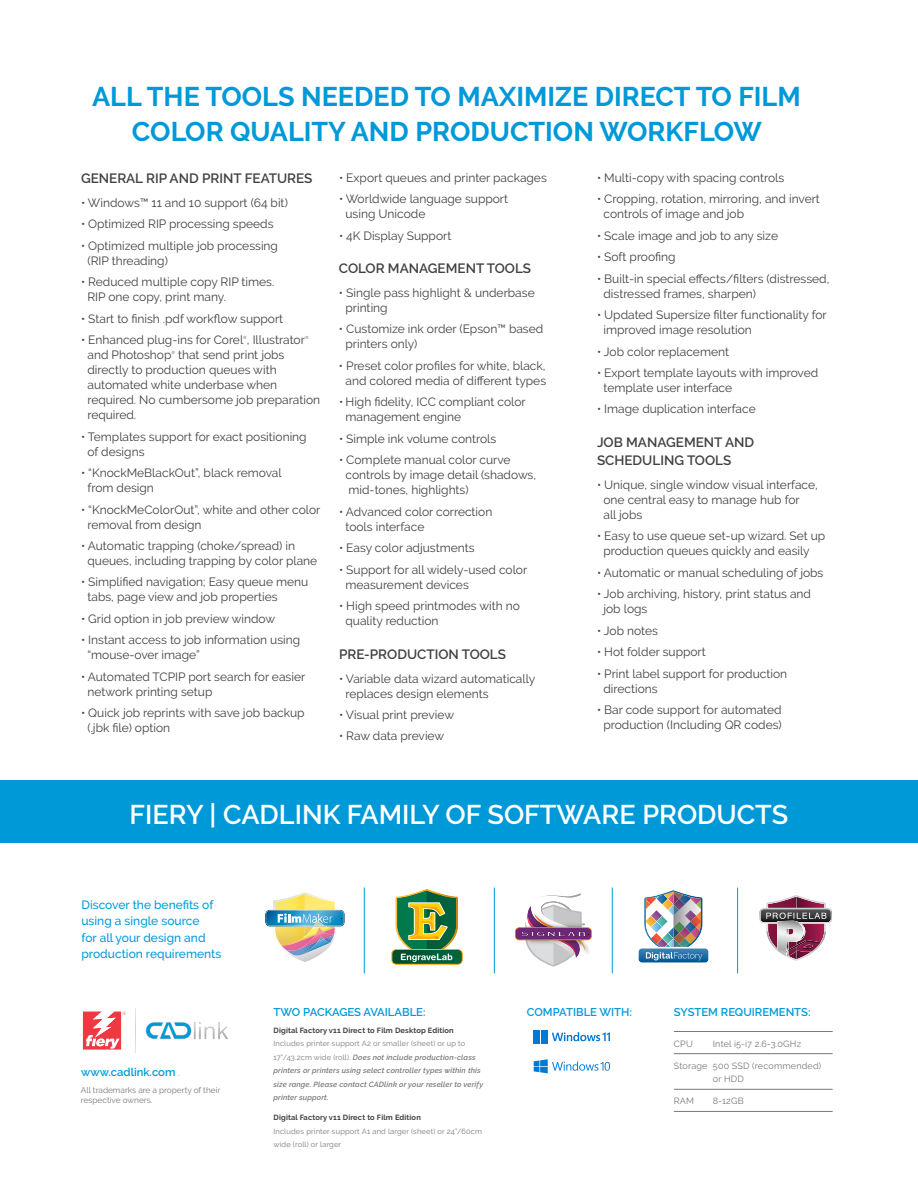
<style>
.page{position:relative;width:918px;height:1188px;background:#fff}
.page>*{position:absolute;margin:0;border:0;box-sizing:border-box;transform-origin:0 0}
.t1{font:700 27px/34.5px "Raleway";color:#0099d8;text-align:center}
.t2{font:600 27px "Raleway";color:#fff}
.t3{font:600 13.5px/18px "Raleway";color:#414042}
.t4{font:12px/15px "Raleway";color:#414042}
.t5{font:500 12px/16.5px "Raleway";color:#0099d8}
.t6{font:600 11.25px "Raleway";color:#0099d8}
.t7{font:9px/13.5px "Raleway";letter-spacing:.02em;color:#77787b}
.t8{font:8.25px/10.5px "Raleway";color:#77787b}
.t9{font:italic 600 7.5px/13.5px "Raleway";letter-spacing:.02em;color:#77787b}
.t10{font:700 7.5px "Raleway";letter-spacing:.02em;color:#414042}
.t11{font:7.5px/13.5px "Raleway";letter-spacing:.02em;color:#77787b}
.t12{font:4.35px "Raleway";color:#414042}
.s1{font-weight:400;font-size:8.25px;color:#77787b}
.s2{font-weight:400;font-style:normal}
</style>
<div class="page">
<div style="left:0;top:780px;width:918px;height:62px;background:#0099d8"></div>
<img style="left:265px;top:892px;width:80px;height:70px">
<svg style="left:391px;top:889px;width:72px;height:76px"></svg>
<svg style="left:515px;top:893px;width:77px;height:74px"></svg>
<img style="left:638px;top:890px;width:71px;height:73px">
<svg style="left:759px;top:895px;width:73px;height:66px"></svg>
<hr style="left:364px;top:888px;width:1px;height:85px;background:#0099d8">
<hr style="left:494px;top:888px;width:1px;height:85px;background:#0099d8">
<hr style="left:612px;top:888px;width:1px;height:85px;background:#0099d8">
<hr style="left:737px;top:888px;width:1px;height:85px;background:#0099d8">
<hr style="left:674px;top:1031px;width:159px;height:1px;background:#77787b">
<hr style="left:674px;top:1053px;width:159px;height:1px;background:#77787b">
<hr style="left:674px;top:1089px;width:159px;height:1px;background:#77787b">
<hr style="left:674px;top:1111px;width:159px;height:1px;background:#77787b">
<svg style="left:145px;top:1022px;width:83px;height:17px"></svg>
<svg style="left:83px;top:1012px;width:43px;height:38px"></svg>
<div style="left:533px;top:1030px;width:7px;height:7px;background:#0078d4"></div>
<div style="left:541px;top:1030px;width:7px;height:7px;background:#0078d4"></div>
<div style="left:533px;top:1037px;width:7px;height:7px;background:#0078d4"></div>
<div style="left:541px;top:1037px;width:7px;height:7px;background:#0078d4"></div>
<svg style="left:552px;top:1032px;width:58px;height:9px"></svg>
<svg style="left:534px;top:1059px;width:76px;height:14px"></svg>
<h1 class="t1" style="left:92px;top:82px;width:710px">ALL THE TOOLS NEEDED TO MAXIMIZE DIRECT TO FILM<br>COLOR QUALITY AND PRODUCTION WORKFLOW</h1>
<p class="t3" style="left:81px;top:170px;width:233px">GENERAL RIP AND PRINT FEATURES</p>
<p class="t4" style="left:81px;top:196px;width:208px">• Windows™ 11 and 10 support (64 bit)</p>
<p class="t4" style="left:81px;top:218px;width:194px">• Optimized RIP processing speeds</p>
<p class="t4" style="left:87px;top:238px;width:192px;text-indent:-6px">• Optimized multiple job processing (RIP threading)</p>
<p class="t4" style="left:87px;top:276px;width:188px;text-indent:-6px">• Reduced multiple copy RIP times.<br>RIP one copy, print many.</p>
<p class="t4" style="left:81px;top:311px;width:204px">• Start to finish .pdf workflow support</p>
<p class="t4" style="left:81px;top:333px;width:226px">• Enhanced plug-ins for Corel , Illustrator</p>
<p class="t12" style="left:243px;top:335px;width:5px">®</p>
<p class="t12" style="left:305px;top:335px;width:5px">®</p>
<p class="t4" style="left:87px;top:347px;width:234px;text-indent:91px">that send print jobs directly to production queues with automated white underbase when required. No cumbersome job preparation required.</p>
<p class="t4" style="left:87px;top:429px;width:221px;text-indent:-6px">• Templates support for exact positioning of designs</p>
<p class="t4" style="left:87px;top:465px;width:196px;text-indent:-6px">• “KnockMeBlackOut”, black removal from design</p>
<p class="t4" style="left:87px;top:502px;width:235px;text-indent:-6px">• “KnockMeColorOut”, white and other color removal from design</p>
<p class="t4" style="left:87px;top:539px;width:231px;text-indent:-6px">• Automatic trapping (choke/spread) in queues, including trapping by color plane</p>
<p class="t4" style="left:87px;top:575px;width:222px;text-indent:-6px">• Simplified navigation; Easy queue menu tabs, page view and job properties</p>
<p class="t4" style="left:81px;top:611px;width:196px">• Grid option in job preview window</p>
<p class="t4" style="left:87px;top:633px;width:214px;text-indent:-6px">• Instant access to job information using “mouse-over image”</p>
<p class="t4" style="left:87px;top:670px;width:219px;text-indent:-6px">• Automated TCPIP port search for easier network printing setup</p>
<p class="t4" style="left:87px;top:706px;width:219px;text-indent:-6px">• Quick job reprints with save job backup (.jbk file) option</p>
<p class="t4" style="left:87px;top:348px;width:85px">and Photoshop</p>
<p class="t12" style="left:171px;top:350px;width:5px">®</p>
<p class="t4" style="left:339px;top:170px;width:209px">• Export queues and printer packages</p>
<p class="t4" style="left:345px;top:193px;width:164px;text-indent:-6px">• Worldwide language support using Unicode</p>
<p class="t4" style="left:339px;top:228px;width:114px">• 4K Display Support</p>
<p class="t3" style="left:339px;top:260px;width:194px">COLOR MANAGEMENT TOOLS</p>
<p class="t4" style="left:345px;top:285px;width:191px;text-indent:-6px">• Single pass highlight &amp; underbase printing</p>
<p class="t4" style="left:345px;top:323px;width:199px;text-indent:-6px">• Customize ink order (Epson™ based printers only)</p>
<p class="t4" style="left:339px;top:358px;width:209px;text-align:center">• Preset color profiles for white, black, and colored media of different types</p>
<p class="t4" style="left:345px;top:395px;width:182px;text-indent:-6px">• High fidelity, ICC compliant color management engine</p>
<p class="t4" style="left:339px;top:431px;width:159px">• Simple ink volume controls</p>
<p class="t4" style="left:345px;top:454px;width:192px;text-indent:-6px">• Complete manual color curve controls by image detail (shadows, mid-tones, highlights)</p>
<p class="t4" style="left:345px;top:505px;width:148px;text-indent:-6px">• Advanced color correction tools interface</p>
<p class="t4" style="left:339px;top:540px;width:137px">• Easy color adjustments</p>
<p class="t4" style="left:345px;top:562px;width:183px;text-indent:-6px">• Support for all widely-used color measurement devices</p>
<p class="t4" style="left:345px;top:600px;width:176px;text-indent:-6px">• High speed printmodes with no quality reduction</p>
<p class="t3" style="left:339px;top:646px;width:169px">PRE-PRODUCTION TOOLS</p>
<p class="t4" style="left:345px;top:671px;width:191px;text-indent:-6px">• Variable data wizard automatically replaces design elements</p>
<p class="t4" style="left:339px;top:707px;width:117px">• Visual print preview</p>
<p class="t4" style="left:339px;top:730px;width:107px">• Raw data preview</p>
<p class="t4" style="left:597px;top:170px;width:189px">• Multi-copy with spacing controls</p>
<p class="t4" style="left:603px;top:191px;width:218px;text-indent:-6px">• Cropping, rotation, mirroring, and invert controls of image and job</p>
<p class="t4" style="left:597px;top:228px;width:183px">• Scale image and job to any size</p>
<p class="t4" style="left:597px;top:249px;width:80px">• Soft proofing</p>
<p class="t4" style="left:603px;top:271px;width:227px;text-indent:-6px">• Built-in special effects/filters (distressed, distressed frames, sharpen)</p>
<p class="t4" style="left:603px;top:307px;width:225px;text-indent:-6px">• Updated Supersize filter functionality for improved image resolution</p>
<p class="t4" style="left:597px;top:344px;width:134px">• Job color replacement</p>
<p class="t4" style="left:603px;top:365px;width:216px;text-indent:-6px">• Export template layouts with improved template user interface</p>
<p class="t4" style="left:597px;top:403px;width:160px">• Image duplication interface</p>
<p class="t3" style="left:597px;top:434px;width:159px">JOB MANAGEMENT AND<br>SCHEDULING TOOLS</p>
<p class="t4" style="left:603px;top:477px;width:216px;text-indent:-6px">• Unique, single window visual interface, one central easy to manage hub for<br>all jobs</p>
<p class="t4" style="left:603px;top:528px;width:223px;text-indent:-6px">• Easy to use queue set-up wizard. Set up production queues quickly and easily</p>
<p class="t4" style="left:597px;top:565px;width:228px">• Automatic or manual scheduling of jobs</p>
<p class="t4" style="left:603px;top:586px;width:209px;text-indent:-6px">• Job archiving, history, print status and job logs</p>
<p class="t4" style="left:597px;top:623px;width:63px">• Job notes</p>
<p class="t4" style="left:597px;top:646px;width:110px">• Hot folder support</p>
<p class="t4" style="left:603px;top:667px;width:185px;text-indent:-6px">• Print label support for production directions</p>
<p class="t4" style="left:597px;top:702px;width:186px;text-align:center">• Bar code support for automated production (Including QR codes)</p>
<h1 class="t2" style="left:130px;top:803px;width:660px">FIERY | CADLINK FAMILY OF SOFTWARE PRODUCTS</h1>
<p class="t5" style="left:81px;top:896px;width:141px">Discover the benefits of using a single source<br>for all your design and production requirements</p>
<p class="t6" style="left:81px;top:1067px;width:100px">www.cadlink.com <span class="s1">.</span></p>
<p class="t8" style="left:81px;top:1086px;width:141px">All trademarks are a property of their respective owners.</p>
<p class="t6" style="left:274px;top:1007px;width:154px">TWO PACKAGES AVAILABLE:</p>
<p class="t10" style="left:274px;top:1027px;width:182px">Digital Factory v11 Direct to Film Desktop Edition</p>
<p class="t9" style="left:274px;top:1037px;width:211px"><span class="s2">Includes printer support A2 or smaller (sheet) or up to 17”/43.2cm wide (roll).</span> Does not include production-class printers or printers using select controller types within this size range. Please contact CADlink or your reseller to verify printer support.</p>
<p class="t10" style="left:274px;top:1115px;width:149px">Digital Factory v11 Direct to Film Edition</p>
<p class="t11" style="left:274px;top:1125px;width:210px">Includes printer support A1 and larger (sheet) or 24”/60cm wide (roll) or larger</p>
<p class="t6" style="left:527px;top:1007px;width:107px">COMPATIBLE WITH:</p>
<p class="t6" style="left:674px;top:1007px;width:138px">SYSTEM REQUIREMENTS:</p>
<p class="t7" style="left:674px;top:1037px;width:20px">CPU</p>
<p class="t7" style="left:713px;top:1037px;width:90px">Intel i5-i7 2.6-3.0GHz</p>
<p class="t7" style="left:713px;top:1059px;width:110px;text-indent:-39px">Storage 500 SSD (recommended) or HDD</p>
<p class="t7" style="left:674px;top:1094px;width:22px">RAM</p>
<p class="t7" style="left:713px;top:1094px;width:32px">8-12GB</p>
</div>
